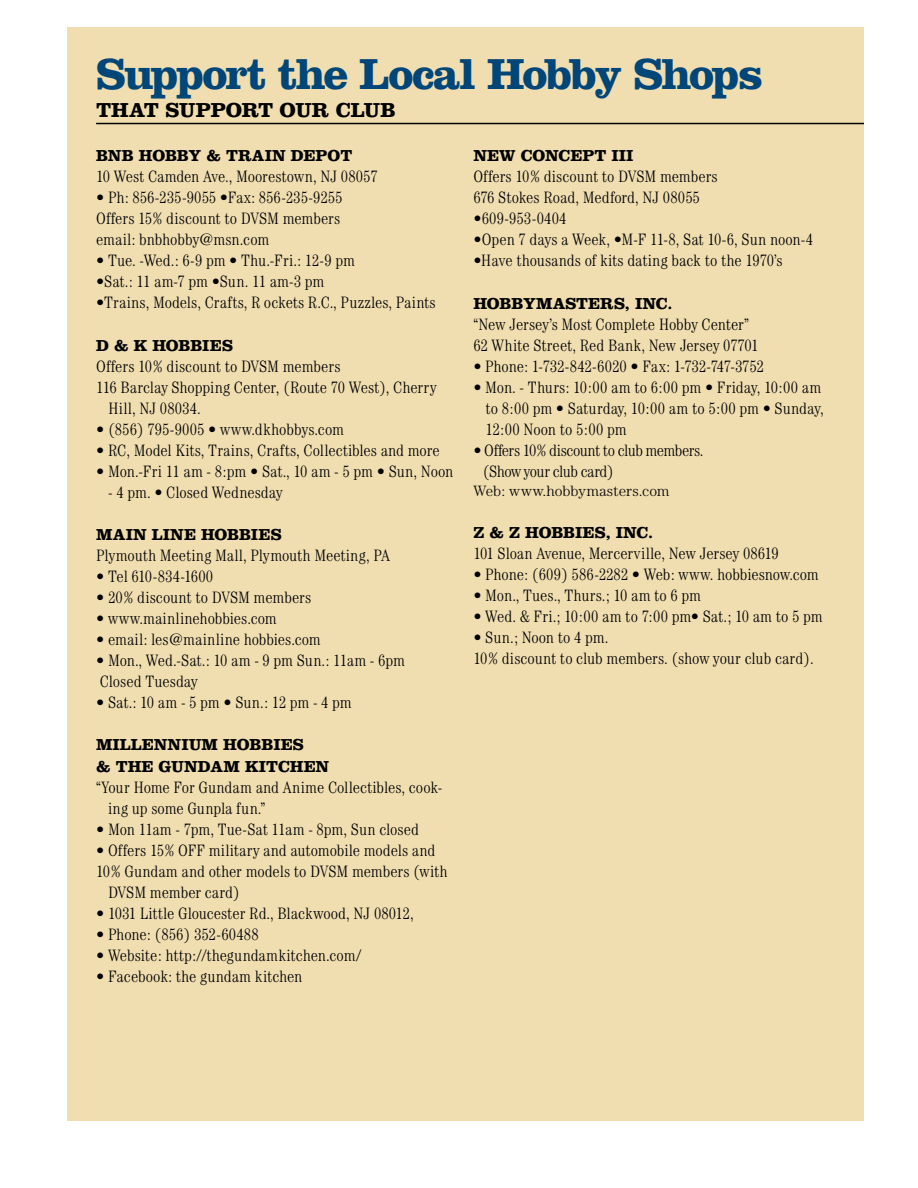
<style>
.page{position:relative;width:918px;height:1188px;background:#fff}
.page>*{position:absolute;margin:0;border:0;box-sizing:border-box;transform-origin:0 0}
.t1{font:700 45px "Clarendon";letter-spacing:-.05em;color:#004679}
.t2{font:700 21px "Clarendon";color:#000}
.t3{font:300 condensed 16.5px/21px "Century";letter-spacing:-.005em;color:#000}
.t4{font:700 16.5px/21.6px "Clarendon";color:#000}
.t5{font:300 condensed 16.5px/21px "Century";letter-spacing:-.035em;color:#000}
.t6{font:300 15px "Century";color:#000}
</style>
<div class="page">
<div style="left:68px;top:27px;width:796px;height:1093px;background:#f0deb1"></div>
<hr style="left:96px;top:123px;width:768px;height:1px;background:#000">
<h1 class="t1" style="left:96px;top:47px;width:668px">SUPPORT THE LOCAL HOBBY SHOPS</h1>
<p class="t2" style="left:96px;top:98px;width:17px">THAT</p>
<p class="t2" style="left:165px;top:98px;width:31px">SUPPORT</p>
<p class="t2" style="left:280px;top:98px;width:18px">OUR</p>
<p class="t2" style="left:336px;top:98px;width:16px">CLU</p>
<p class="t2" style="left:381px;top:98px;width:17px">B</p>
<p class="t4" style="left:96px;top:145px;width:258px">BNB HOBBY &amp; TRAIN DEPOT</p>
<p class="t3" style="left:96px;top:166px;width:283px">10 West Camden Ave., Moorestown, NJ 08057</p>
<p class="t3" style="left:96px;top:187px;width:248px">• Ph: 856-235-9055 •Fax: 856-235-9255<br>Offers 15% discount to DVSM members email: bnbhobby@msn.com</p>
<p class="t3" style="left:96px;top:250px;width:260px">• Tue. -Wed.: 6-9 pm • Thu.-Fri.: 12-9 pm</p>
<p class="t3" style="left:96px;top:271px;width:230px">•Sat.: 11 am-7 pm •Sun. 11 am-3 pm</p>
<p class="t3" style="left:96px;top:292px;width:341px">•Trains, Models, Crafts, R ockets R.C., Puzzles, Paints</p>
<p class="t4" style="left:96px;top:334px;width:137px">D &amp; K HOBBIES</p>
<p class="t3" style="left:96px;top:356px;width:246px">Offers 10% discount to DVSM members</p>
<p class="t3" style="left:96px;top:377px;width:342px">116 Barclay Shopping Center, (Route 70 West), Cherry</p>
<p class="t3" style="left:108px;top:398px;width:94px">Hill, NJ 08034.</p>
<p class="t3" style="left:96px;top:419px;width:249px">• (856) 795-9005 • www.dkhobbys.com</p>
<p class="t3" style="left:96px;top:440px;width:345px">• RC, Model Kits, Trains, Crafts, Collectibles and more</p>
<p class="t3" style="left:96px;top:461px;width:359px">• Mon.-Fri 11 am - 8:pm • Sat., 10 am - 5 pm • Sun, Noon</p>
<p class="t3" style="left:108px;top:482px;width:176px">- 4 pm. • Closed Wednesday</p>
<p class="t4" style="left:96px;top:523px;width:185px">MAIN LINE HOBBIES</p>
<p class="t3" style="left:96px;top:545px;width:295px">Plymouth Meeting Mall, Plymouth Meeting, PA</p>
<p class="t3" style="left:96px;top:566px;width:119px">• Tel 610-834-1600</p>
<p class="t3" style="left:96px;top:587px;width:217px">• 20% discount to DVSM members</p>
<p class="t3" style="left:96px;top:608px;width:182px">• www.mainlinehobbies.com</p>
<p class="t3" style="left:96px;top:629px;width:226px">• email: les@mainline hobbies.com</p>
<p class="t3" style="left:96px;top:650px;width:310px">• Mon., Wed.-Sat.: 10 am - 9 pm Sun.: 11am - 6pm<br>Closed Tuesday</p>
<p class="t3" style="left:96px;top:692px;width:257px">• Sat.: 10 am - 5 pm • Sun.: 12 pm - 4 pm</p>
<p class="t4" style="left:96px;top:733px;width:232px">MILLENNIUM HOBBIES<br>&amp; THE GUNDAM KITCHEN</p>
<p class="t3" style="left:108px;top:776px;width:336px;text-indent:-12px">“Your Home For Gundam and Anime Collectibles, cook&shy;ing up some Gunpla fun.”</p>
<p class="t3" style="left:96px;top:818px;width:324px">• Mon 11am - 7pm, Tue-Sat 11am - 8pm, Sun closed</p>
<p class="t3" style="left:96px;top:839px;width:341px">• Offers 15% OFF military and automobile models and</p>
<p class="t3" style="left:96px;top:860px;width:353px">10% Gundam and other models to DVSM members (with</p>
<p class="t3" style="left:108px;top:881px;width:133px">DVSM member card)</p>
<p class="t3" style="left:96px;top:902px;width:319px">• 1031 Little Gloucester Rd., Blackwood, NJ 08012,</p>
<p class="t3" style="left:96px;top:923px;width:164px">• Phone: (856) 352-60488</p>
<p class="t3" style="left:96px;top:944px;width:266px">• Website: http://thegundamkitchen.com/</p>
<p class="t3" style="left:96px;top:965px;width:208px">• Facebook: the gundam kitchen</p>
<p class="t4" style="left:473px;top:145px;width:147px">NEW CONCEPT III</p>
<p class="t3" style="left:473px;top:166px;width:246px">Offers 10% discount to DVSM members<br>676 Stokes Road, Medford, NJ 08055</p>
<p class="t3" style="left:473px;top:208px;width:95px">•609-953-0404</p>
<p class="t3" style="left:473px;top:229px;width:341px">•Open 7 days a Week, •M-F 11-8, Sat 10-6, Sun noon-4</p>
<p class="t3" style="left:473px;top:250px;width:311px">•Have thousands of kits dating back to the 1970’s</p>
<p class="t4" style="left:473px;top:292px;width:200px">HOBBYMASTERS, INC.</p>
<p class="t3" style="left:473px;top:314px;width:287px">“New Jersey’s Most Complete Hobby Center”<br>62 White Street, Red Bank, New Jersey 07701</p>
<p class="t3" style="left:473px;top:356px;width:292px">• Phone: 1-732-842-6020 • Fax: 1-732-747-3752</p>
<p class="t3" style="left:485px;top:377px;width:340px;text-indent:-12px">• Mon. - Thurs: 10:00 am to 6:00 pm • Friday, 10:00 am to 8:00 pm • Saturday, 10:00 am to 5:00 pm • Sunday,<br>12:00 Noon to 5:00 pm</p>
<p class="t5" style="left:483px;top:440px;width:222px;text-indent:-10px">• Offers 10% discount to club members. (Show your club card)</p>
<p class="t6" style="left:473px;top:483px;width:198px">Web: www.hobbymasters.com</p>
<p class="t4" style="left:473px;top:522px;width:181px">Z &amp; Z HOBBIES, INC.</p>
<p class="t3" style="left:473px;top:543px;width:307px">101 Sloan Avenue, Mercerville, New Jersey 08619</p>
<p class="t3" style="left:473px;top:564px;width:347px">• Phone: (609) 586-2282 • Web: www. hobbiesnow.com</p>
<p class="t3" style="left:473px;top:585px;width:229px">• Mon., Tues., Thurs.; 10 am to 6 pm</p>
<p class="t3" style="left:473px;top:606px;width:351px">• Wed. &amp; Fri.; 10:00 am to 7:00 pm• Sat.; 10 am to 5 pm</p>
<p class="t3" style="left:473px;top:627px;width:342px">• Sun.; Noon to 4 pm.<br>10% discount to club members. (show your club card).</p>
</div>
